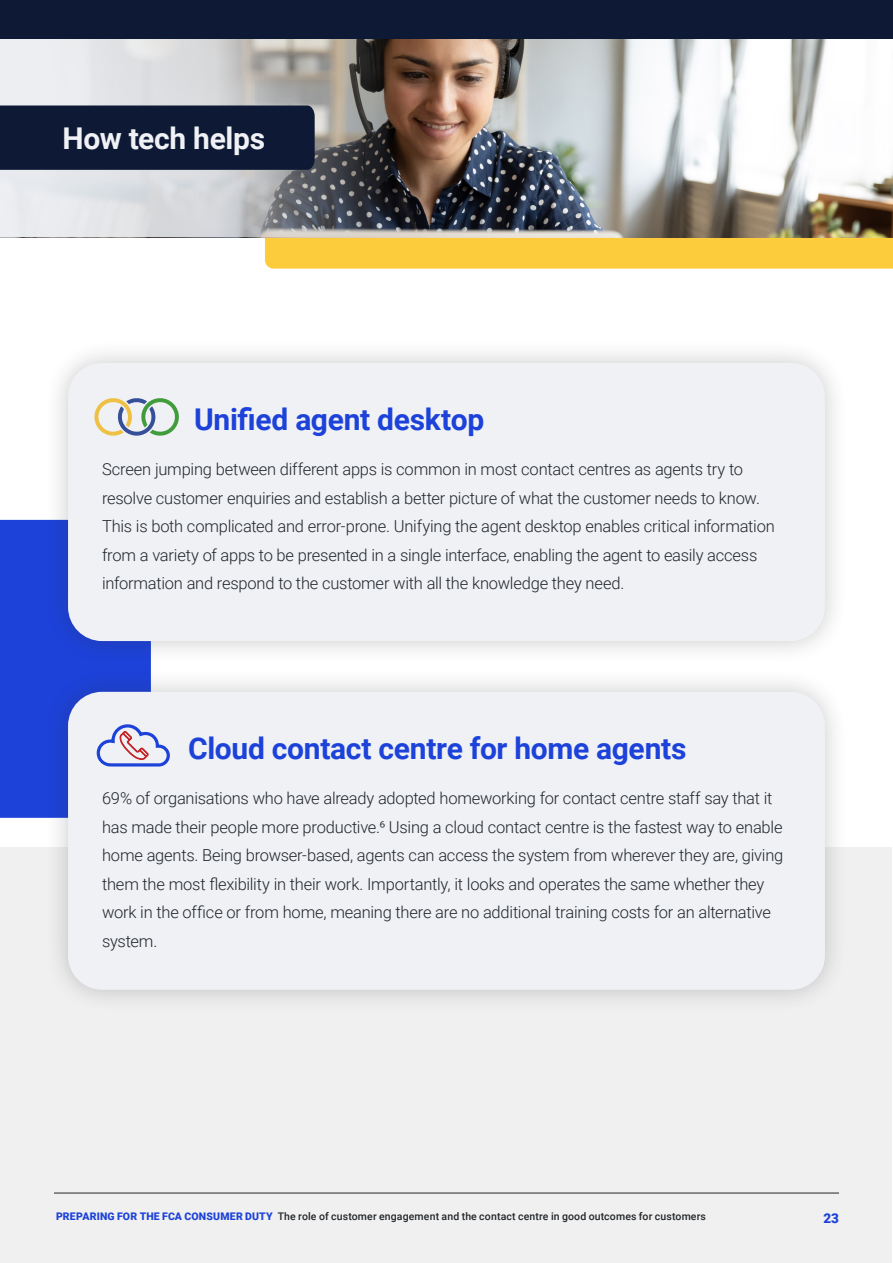
<style>
.page{position:relative;width:893px;height:1263px;background:#fff}
.page>*{position:absolute;margin:0;border:0;box-sizing:border-box;transform-origin:0 0}
.t1{font:700 30px "Roboto";letter-spacing:-.01em;color:#1d42d9}
.t2{font:700 30px "Roboto";letter-spacing:-.015em;color:#eff1f5}
.t3{font:300 16.5px/28.5px "Roboto";letter-spacing:-.015em;color:#212529}
.t4{font:900 13.5px "Roboto";color:#1d42d9}
.t5{font:500 10.5px "Roboto";letter-spacing:.01em;color:#212529}
.s1{font-weight:900;color:#1d42d9}
</style>
<div class="page">
<div style="left:265px;top:237px;width:628px;height:32px;background:#fccc3c"></div>
<img style="left:395px;top:38px;width:498px;height:199px">
<div style="left:0;top:847px;width:891px;height:416px;background:#f0f0f0"></div>
<div style="left:44px;top:668px;width:805px;height:346px;background:#282828;opacity:.25"></div>
<div style="left:68px;top:692px;width:757px;height:298px;background:#eff1f5;border-radius:34px"></div>
<div style="left:44px;top:339px;width:805px;height:326px;background:#282828;opacity:.25"></div>
<div style="left:68px;top:363px;width:757px;height:278px;background:#eff1f5;border-radius:34px"></div>
<svg style="left:0;top:38px;width:395px;height:199px;background:#b2b2b4"></svg>
<hr style="left:54px;top:1192px;width:785px;height:1px;background:#212529">
<div style="left:0;top:0;width:893px;height:38px;background:#0e1a35"></div>
<svg style="left:0;top:520px;width:171px;height:298px"></svg>
<svg style="left:94px;top:398px;width:85px;height:38px"></svg>
<div style="left:0;top:105px;width:315px;height:65px;background:#0e1a35"></div>
<h1 class="t2" style="left:63px;top:117px;width:204px">How tech helps</h1>
<h1 class="t1" style="left:194px;top:398px;width:292px">Unified agent desktop</h1>
<p class="t3" style="left:102px;top:455px;width:674px">Screen jumping between different apps is common in most contact centres as agents try to resolve customer enquiries and establish a better picture of what the customer needs to know.<br>This is both complicated and error-prone. Unifying the agent desktop enables critical information from a variety of apps to be presented in a single interface, enabling the agent to easily access information and respond to the customer with all the knowledge they need.</p>
<h1 class="t1" style="left:188px;top:727px;width:500px">Cloud contact centre for home agents</h1>
<p class="t3" style="left:102px;top:783px;width:683px">69% of organisations who have already adopted homeworking for contact centre staff say that it has made their people more productive.⁶ Using a cloud contact centre is the fastest way to enable home agents. Being browser-based, agents can access the system from wherever they are, giving them the most flexibility in their work. Importantly, it looks and operates the same whether they work in the office or from home, meaning there are no additional training costs for an alternative system.</p>
<p class="t5" style="left:56px;top:1208px;width:651px"><span class="s1">PREPARING FOR THE FCA CONSUMER DUTY</span> The role of customer engagement and the contact centre in good outcomes for customers</p>
<p class="t4" style="left:823px;top:1208px;width:17px">23</p>
</div>
